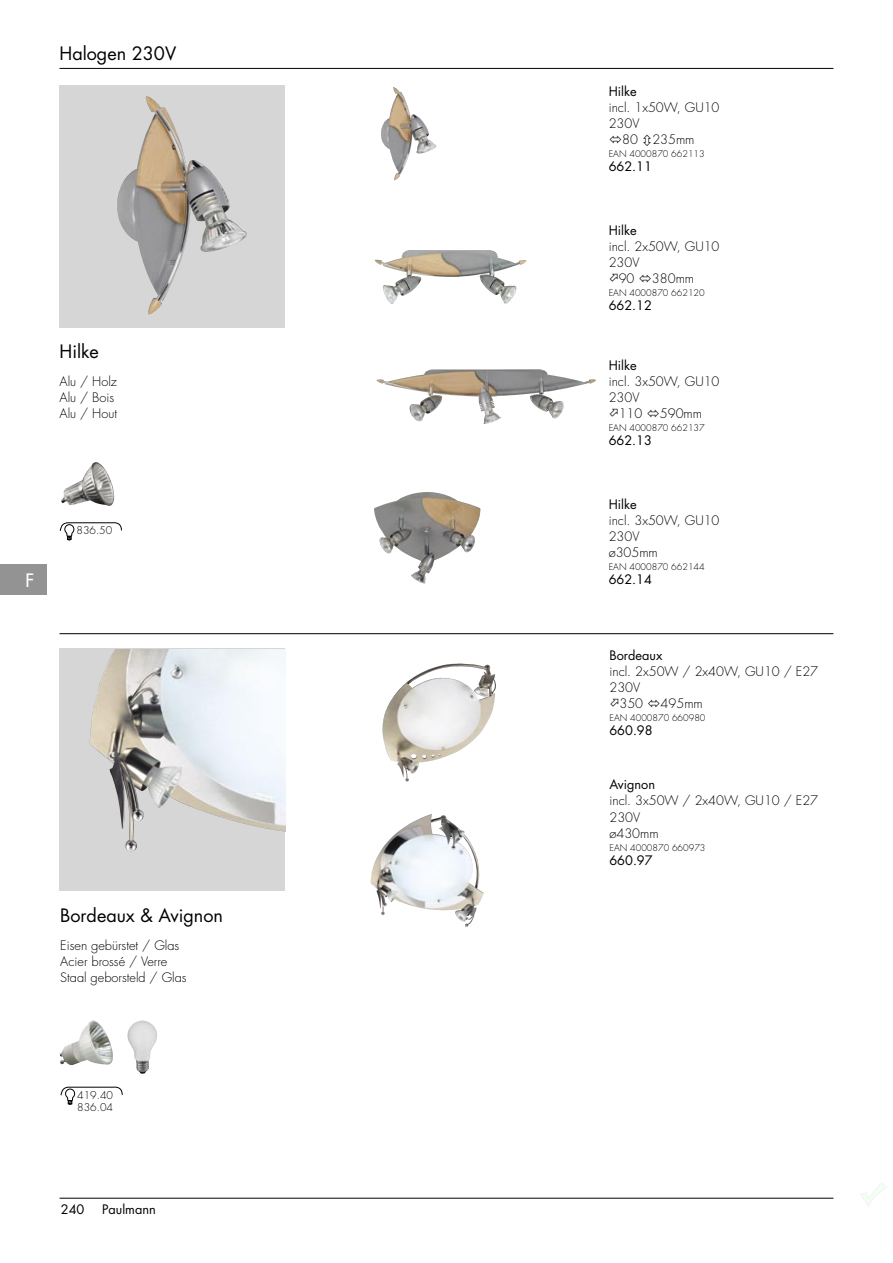
<style>
.page{position:relative;width:893px;height:1263px;background:#fff}
.page>*{position:absolute;margin:0;border:0;box-sizing:border-box;transform-origin:0 0}
.t1{font:18px "Futura Std";color:#000}
.t2{font:500 18px "Futura Std";color:#fff}
.t3{font:300 12.75px/16.2px "Futura Std";color:#000}
.t4{font:12.75px "Futura Std";color:#000}
.t5{font:300 10.5px/12.6px "Futura Std";color:#000}
.t6{font:300 9px "Futura Std";color:#000}
</style>
<div class="page">
<svg style="left:860px;top:1183px;width:27px;height:24px"></svg>
<hr style="left:60px;top:68px;width:773px;height:1px;background:#000">
<hr style="left:60px;top:1198px;width:773px;height:1px;background:#000">
<div style="left:0;top:564px;width:47px;height:31px;background:#939393"></div>
<div style="left:60px;top:85px;width:225px;height:243px;background:#d6d6d6"></div>
<hr style="left:60px;top:633px;width:773px;height:1px;background:#000">
<div style="left:60px;top:648px;width:225px;height:243px;background:#d6d6d6"></div>
<img style="left:61px;top:462px;width:53px;height:44px">
<img style="left:381px;top:87px;width:56px;height:94px">
<svg style="left:60px;top:522px;width:62px;height:19px"></svg>
<img style="left:375px;top:250px;width:152px;height:54px">
<img style="left:376px;top:369px;width:220px;height:55px">
<img style="left:374px;top:492px;width:107px;height:91px">
<img style="left:117px;top:96px;width:130px;height:219px">
<img style="left:382px;top:663px;width:114px;height:119px">
<svg style="left:61px;top:1086px;width:62px;height:19px"></svg>
<img style="left:371px;top:814px;width:113px;height:113px">
<img style="left:90px;top:649px;width:195px;height:203px">
<img style="left:60px;top:1020px;width:53px;height:45px">
<img style="left:127px;top:1020px;width:30px;height:54px">
<h1 class="t1" style="left:60px;top:41px;width:118px">Halogen 230V</h1>
<h1 class="t1" style="left:60px;top:340px;width:41px">Hilke</h1>
<p class="t3" style="left:60px;top:373px;width:59px">Alu / Holz<br>Alu / Bois<br>Alu / Hout</p>
<h1 class="t2" style="left:25px;top:569px;width:10px">F</h1>
<p class="t5" style="left:77px;top:525px;width:37px">836.50</p>
<h1 class="t1" style="left:60px;top:904px;width:164px">Bordeaux &amp; Avignon</h1>
<p class="t3" style="left:60px;top:938px;width:128px">Eisen gebürstet / Glas<br>Acier brossé / Verre<br>Staal geborsteld / Glas</p>
<p class="t5" style="left:77px;top:1089px;width:37px">419.40<br>836.04</p>
<p class="t4" style="left:61px;top:1201px;width:25px">240</p>
<p class="t4" style="left:102px;top:1201px;width:55px">Paulmann</p>
<p class="t4" style="left:609px;top:83px;width:29px">Hilke</p>
<p class="t3" style="left:609px;top:99px;width:112px">incl. 1x50W, GU10</p>
<p class="t3" style="left:609px;top:115px;width:32px">230V</p>
<p class="t3" style="left:622px;top:132px;width:74px">80 235mm</p>
<p class="t6" style="left:609px;top:148px;width:98px">EAN 4000870 662113</p>
<p class="t4" style="left:609px;top:158px;width:45px">662.11</p>
<p class="t4" style="left:609px;top:222px;width:29px">Hilke</p>
<p class="t3" style="left:609px;top:238px;width:112px">incl. 2x50W, GU10</p>
<p class="t3" style="left:609px;top:254px;width:32px">230V</p>
<p class="t3" style="left:619px;top:271px;width:17px">90</p>
<p class="t3" style="left:652px;top:271px;width:44px">380mm</p>
<p class="t6" style="left:609px;top:287px;width:98px">EAN 4000870 662120</p>
<p class="t4" style="left:609px;top:297px;width:45px">662.12</p>
<p class="t4" style="left:609px;top:357px;width:29px">Hilke</p>
<p class="t3" style="left:609px;top:373px;width:112px">incl. 3x50W, GU10</p>
<p class="t3" style="left:609px;top:390px;width:32px">230V</p>
<p class="t3" style="left:619px;top:406px;width:25px">110</p>
<p class="t3" style="left:660px;top:406px;width:44px">590mm</p>
<p class="t6" style="left:609px;top:422px;width:98px">EAN 4000870 662137</p>
<p class="t4" style="left:609px;top:432px;width:45px">662.13</p>
<p class="t4" style="left:609px;top:496px;width:29px">Hilke</p>
<p class="t3" style="left:609px;top:512px;width:112px">incl. 3x50W, GU10<br>230V<br>ø305mm</p>
<p class="t6" style="left:609px;top:561px;width:98px">EAN 4000870 662144</p>
<p class="t4" style="left:609px;top:571px;width:45px">662.14</p>
<p class="t4" style="left:609px;top:647px;width:54px">Bordeaux</p>
<p class="t3" style="left:609px;top:664px;width:210px">incl. 2x50W / 2x40W, GU10 / E27</p>
<p class="t3" style="left:609px;top:680px;width:32px">230V</p>
<p class="t3" style="left:619px;top:696px;width:25px">350</p>
<p class="t3" style="left:661px;top:696px;width:44px">495mm</p>
<p class="t6" style="left:609px;top:713px;width:98px">EAN 4000870 660980</p>
<p class="t4" style="left:609px;top:722px;width:45px">660.98</p>
<p class="t4" style="left:609px;top:776px;width:47px">Avignon</p>
<p class="t3" style="left:609px;top:793px;width:210px">incl. 3x50W / 2x40W, GU10 / E27<br>230V<br>ø430mm</p>
<p class="t6" style="left:609px;top:842px;width:98px">EAN 4000870 660973</p>
<p class="t4" style="left:609px;top:852px;width:45px">660.97</p>
</div>
